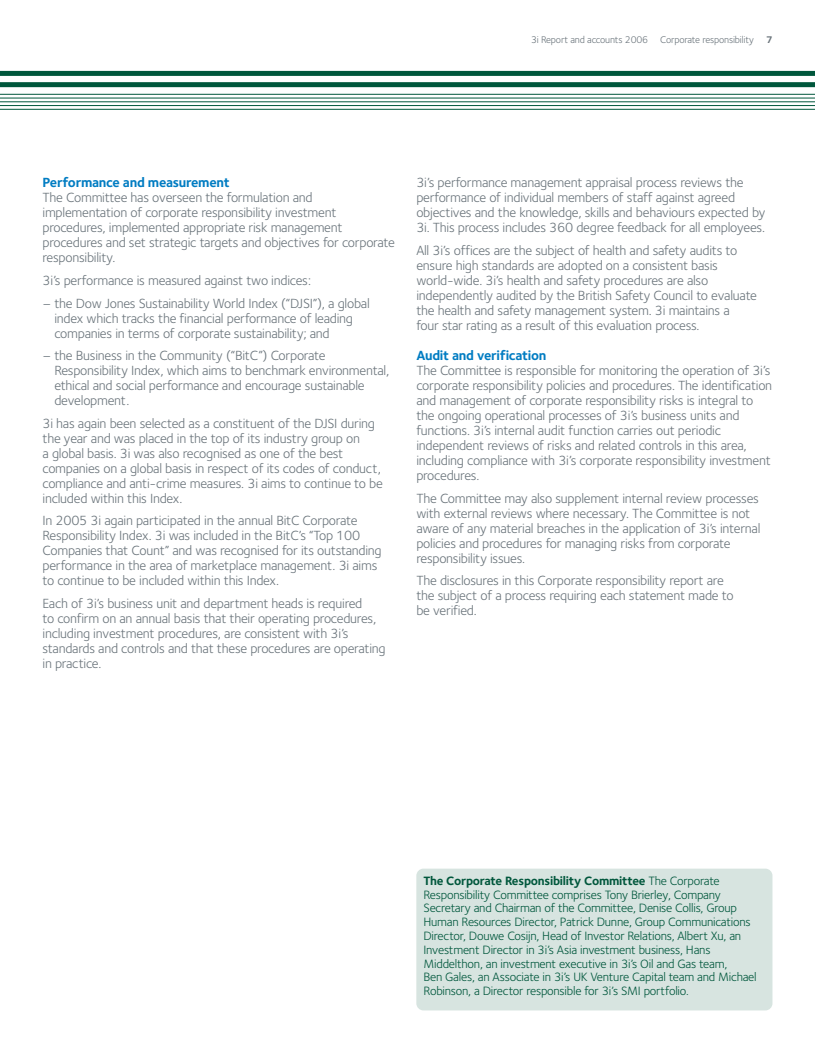
<style>
.page{position:relative;width:815px;height:1053px;background:#fff}
.page>*{position:absolute;margin:0;border:0;box-sizing:border-box;transform-origin:0 0}
.t1{font:13.75px/15px "Foundry Sterling";letter-spacing:-.02em;color:#6a747b}
.t2{font:700 13.75px "Foundry Sterling";letter-spacing:-.02em;color:#007cc2}
.t3{font:12.5px/13.8px "Foundry Sterling";letter-spacing:-.02em;color:#00573c}
.t4{font:10px "Foundry Sterling";letter-spacing:-.02em;color:#6a747b}
.s1{font-weight:700}
</style>
<div class="page">
<div style="left:416px;top:868px;width:356px;height:142px;background:#d7e4e0;border-radius:7px"></div>
<div style="left:0;top:71px;width:815px;height:5px;background:#00573c"></div>
<div style="left:0;top:82px;width:815px;height:5px;background:#00573c"></div>
<hr style="left:0;top:94px;width:815px;height:1px;background:#00573c">
<hr style="left:0;top:98px;width:815px;height:1px;background:#00573c">
<hr style="left:0;top:101px;width:815px;height:1px;background:#00573c">
<hr style="left:0;top:105px;width:815px;height:1px;background:#00573c">
<hr style="left:0;top:109px;width:815px;height:1px;background:#00573c">
<p class="t4" style="left:531px;top:36px;width:243px">3i Report and accounts 2006 Corporate responsibility <span class="s1">7</span></p>
<p class="t2" style="left:43px;top:177px;width:189px">Performance and measurement</p>
<p class="t1" style="left:43px;top:191px;width:354px">The Committee has overseen the formulation and implementation of corporate responsibility investment procedures, implemented appropriate risk management procedures and set strategic targets and objectives for corporate responsibility.</p>
<p class="t1" style="left:43px;top:274px;width:270px">3i’s performance is measured against two indices:</p>
<p class="t1" style="left:54px;top:296px;width:317px;text-indent:-12px">– the Dow Jones Sustainability World Index (“DJSI”), a global index which tracks the financial performance of leading companies in terms of corporate sustainability; and</p>
<p class="t1" style="left:54px;top:349px;width:336px;text-indent:-12px">– the Business in the Community (“BitC”) Corporate Responsibility Index, which aims to benchmark environmental, ethical and social performance and encourage sustainable development.</p>
<p class="t1" style="left:43px;top:416px;width:342px">3i has again been selected as a constituent of the DJSI during the year and was placed in the top of its industry group on<br>a global basis. 3i was also recognised as one of the best companies on a global basis in respect of its codes of conduct, compliance and anti-crime measures. 3i aims to continue to be included within this Index.</p>
<p class="t1" style="left:43px;top:514px;width:341px">In 2005 3i again participated in the annual BitC Corporate Responsibility Index. 3i was included in the BitC’s “Top 100<br>Companies that Count” and was recognised for its outstanding performance in the area of marketplace management. 3i aims to continue to be included within this Index.</p>
<p class="t1" style="left:43px;top:596px;width:345px">Each of 3i’s business unit and department heads is required<br>to confirm on an annual basis that their operating procedures, including investment procedures, are consistent with 3i’s standards and controls and that these procedures are operating in practice.</p>
<p class="t1" style="left:416px;top:176px;width:351px">3i’s performance management appraisal process reviews the performance of individual members of staff against agreed objectives and the knowledge, skills and behaviours expected by 3i. This process includes 360 degree feedback for all employees.</p>
<p class="t1" style="left:416px;top:244px;width:342px">All 3i’s offices are the subject of health and safety audits to ensure high standards are adopted on a consistent basis world-wide. 3i’s health and safety procedures are also independently audited by the British Safety Council to evaluate the health and safety management system. 3i maintains a<br>four star rating as a result of this evaluation process.</p>
<p class="t2" style="left:416px;top:350px;width:132px">Audit and verification</p>
<p class="t1" style="left:416px;top:364px;width:357px">The Committee is responsible for monitoring the operation of 3i’s corporate responsibility policies and procedures. The identification and management of corporate responsibility risks is integral to the ongoing operational processes of 3i’s business units and functions. 3i’s internal audit function carries out periodic independent reviews of risks and related controls in this area, including compliance with 3i’s corporate responsibility investment procedures.</p>
<p class="t1" style="left:416px;top:491px;width:346px">The Committee may also supplement internal review processes with external reviews where necessary. The Committee is not aware of any material breaches in the application of 3i’s internal policies and procedures for managing risks from corporate responsibility issues.</p>
<p class="t1" style="left:416px;top:574px;width:319px">The disclosures in this Corporate responsibility report are the subject of a process requiring each statement made to be verified.</p>
<p class="t3" style="left:423px;top:874px;width:335px"><span class="s1">The Corporate Responsibility Committee</span> The Corporate Responsibility Committee comprises Tony Brierley, Company Secretary and Chairman of the Committee, Denise Collis, Group Human Resources Director, Patrick Dunne, Group Communications Director, Douwe Cosijn, Head of Investor Relations, Albert Xu, an Investment Director in 3i’s Asia investment business, Hans Middelthon, an investment executive in 3i’s Oil and Gas team,<br>Ben Gales, an Associate in 3i’s UK Venture Capital team and Michael Robinson, a Director responsible for 3i’s SMI portfolio.</p>
</div>
